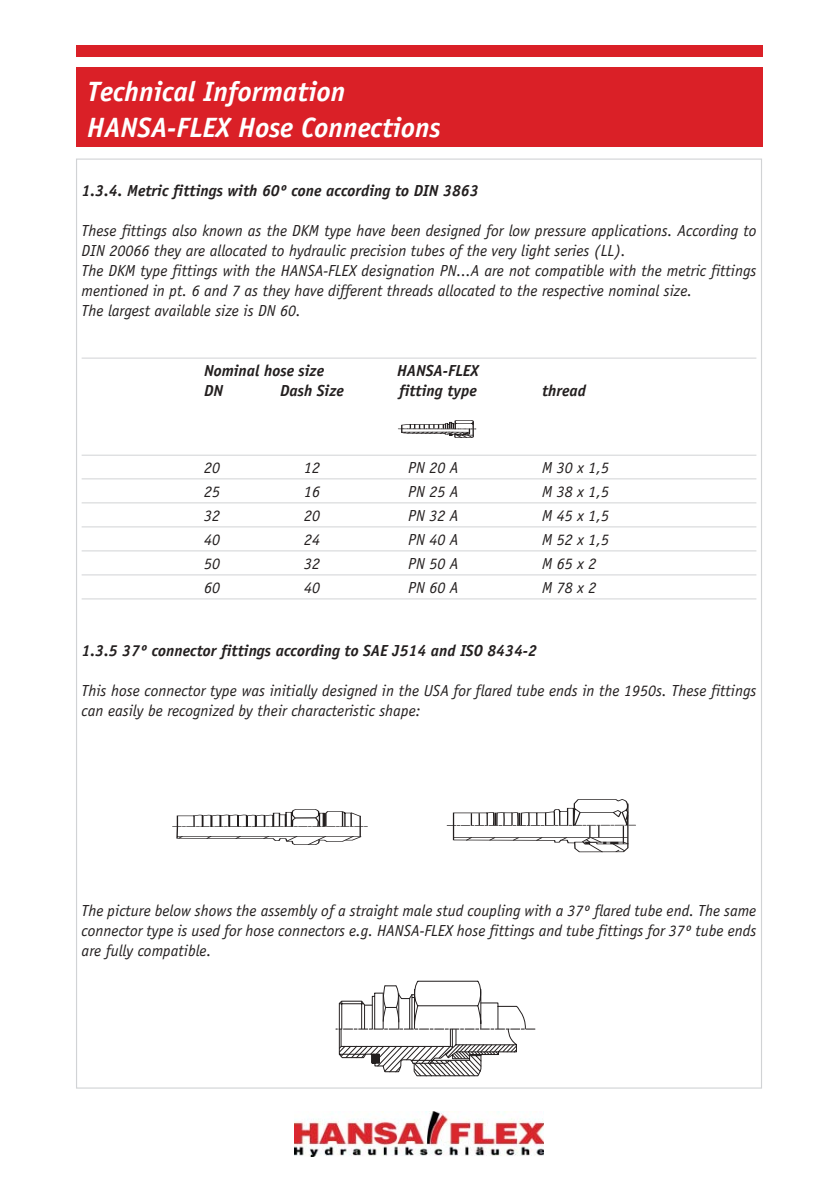
<style>
.page{position:relative;width:839px;height:1191px;background:#fff}
.page>*{position:absolute;margin:0;border:0;box-sizing:border-box;transform-origin:0 0}
.t1{font:italic 700 28px/35.6px "Officina Sans";color:#fff}
.t2{font:italic 16px/20px "Officina Sans";color:#231f1f}
.t3{font:italic 700 16px "Officina Sans";color:#231f1f}
</style>
<div class="page">
<div style="left:76px;top:45px;width:686px;height:11px;background:#da2027"></div>
<div style="left:76px;top:68px;width:686px;height:79px;background:#da2027"></div>
<img style="left:294px;top:1111px;width:250px;height:45px">
<hr style="left:82px;top:357px;width:674px;height:1px;background:#d1d3d5">
<hr style="left:82px;top:455px;width:674px;height:1px;background:#d1d3d5">
<hr style="left:82px;top:478px;width:674px;height:1px;background:#d1d3d5">
<hr style="left:82px;top:502px;width:674px;height:1px;background:#d1d3d5">
<hr style="left:82px;top:526px;width:674px;height:1px;background:#d1d3d5">
<hr style="left:82px;top:550px;width:674px;height:1px;background:#d1d3d5">
<hr style="left:82px;top:574px;width:674px;height:1px;background:#d1d3d5">
<hr style="left:82px;top:598px;width:674px;height:1px;background:#d1d3d5">
<svg style="left:173px;top:809px;width:195px;height:36px"></svg>
<svg style="left:447px;top:799px;width:188px;height:53px"></svg>
<svg style="left:336px;top:980px;width:199px;height:96px"></svg>
<svg style="left:398px;top:420px;width:78px;height:18px"></svg>
<h1 class="t1" style="left:87px;top:76px;width:355px">Technical Information<br>HANSA-FLEX Hose Connections</h1>
<p class="t3" style="left:82px;top:184px;width:399px">1.3.4. Metric fittings with 60º cone according to DIN 3863</p>
<p class="t2" style="left:82px;top:221px;width:676px">These fittings also known as the DKM type have been designed for low pressure applications. According to DIN 20066 they are allocated to hydraulic precision tubes of the very light series (LL).<br>The DKM type fittings with the HANSA-FLEX designation PN...A are not compatible with the metric fittings mentioned in pt. 6 and 7 as they have different threads allocated to the respective nominal size.<br>The largest available size is DN 60.</p>
<p class="t3" style="left:204px;top:364px;width:122px">Nominal hose size</p>
<p class="t3" style="left:397px;top:364px;width:83px">HANSA-FLEX</p>
<p class="t3" style="left:204px;top:384px;width:21px">DN</p>
<p class="t3" style="left:280px;top:384px;width:65px">Dash Size</p>
<p class="t3" style="left:399px;top:384px;width:79px">fitting type</p>
<p class="t3" style="left:542px;top:384px;width:46px">thread</p>
<p class="t2" style="left:204px;top:458px;width:18px">20</p>
<p class="t2" style="left:304px;top:458px;width:17px">12</p>
<p class="t2" style="left:408px;top:458px;width:52px">PN 20 A</p>
<p class="t2" style="left:542px;top:458px;width:69px">M 30 x 1,5</p>
<p class="t2" style="left:204px;top:482px;width:18px">25</p>
<p class="t2" style="left:304px;top:482px;width:17px">16</p>
<p class="t2" style="left:408px;top:482px;width:52px">PN 25 A</p>
<p class="t2" style="left:542px;top:482px;width:69px">M 38 x 1,5</p>
<p class="t2" style="left:204px;top:506px;width:18px">32</p>
<p class="t2" style="left:304px;top:506px;width:17px">20</p>
<p class="t2" style="left:408px;top:506px;width:52px">PN 32 A</p>
<p class="t2" style="left:542px;top:506px;width:69px">M 45 x 1,5</p>
<p class="t2" style="left:204px;top:530px;width:18px">40</p>
<p class="t2" style="left:304px;top:530px;width:17px">24</p>
<p class="t2" style="left:408px;top:530px;width:52px">PN 40 A</p>
<p class="t2" style="left:542px;top:530px;width:69px">M 52 x 1,5</p>
<p class="t2" style="left:204px;top:554px;width:18px">50</p>
<p class="t2" style="left:304px;top:554px;width:17px">32</p>
<p class="t2" style="left:408px;top:554px;width:52px">PN 50 A</p>
<p class="t2" style="left:542px;top:554px;width:56px">M 65 x 2</p>
<p class="t2" style="left:204px;top:578px;width:18px">60</p>
<p class="t2" style="left:304px;top:578px;width:17px">40</p>
<p class="t2" style="left:408px;top:578px;width:52px">PN 60 A</p>
<p class="t2" style="left:542px;top:578px;width:56px">M 78 x 2</p>
<p class="t3" style="left:82px;top:644px;width:457px">1.3.5 37º connector fittings according to SAE J514 and ISO 8434-2</p>
<p class="t2" style="left:82px;top:681px;width:676px">This hose connector type was initially designed in the USA for flared tube ends in the 1950s. These fittings can easily be recognized by their characteristic shape:</p>
<p class="t2" style="left:82px;top:901px;width:676px;text-align:justify">The picture below shows the assembly of a straight male stud coupling with a 37º flared tube end. The same connector type is used for hose connectors e.g. HANSA-FLEX hose fittings and tube fittings for 37º tube ends are fully compatible.</p>
</div>
